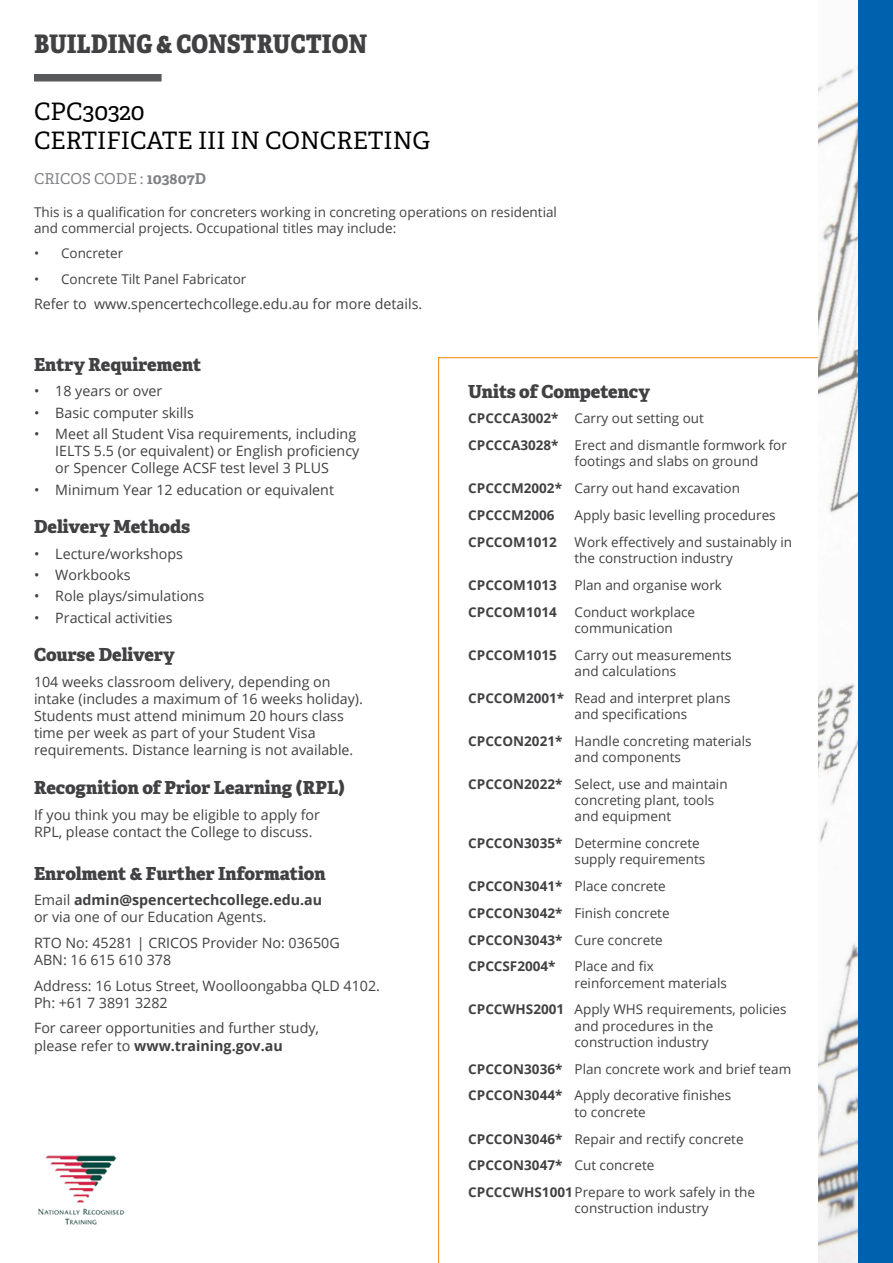
<style>
.page{position:relative;width:893px;height:1263px;background:#fff}
.page>*{position:absolute;margin:0;border:0;box-sizing:border-box;transform-origin:0 0}
.t1{font:25.5px "Adelle Condensed Eb";color:#414042}
.t2{font:24px/28.8px "Adelle PE";color:#000}
.t3{font:18px "Adelle PE Eb";color:#414042}
.t4{font:15px "Adelle PE";color:#808285}
.t5{font:14.25px/17.1px "Open Sans";color:#414042}
.t6{font:13.5px/16.2px "Open Sans";color:#414042}
.t7{font:700 13.5px/26.8px "Open Sans";color:#414042}
.s1{font-weight:700}
.s2{font-weight:400}
</style>
<div class="page">
<svg style="left:438px;top:357px;width:380px;height:906px"></svg>
<img style="left:818px;top:0;width:41px;height:1263px">
<div style="left:859px;top:0;width:34px;height:1263px;background:#0061af"></div>
<img style="left:38px;top:1155px;width:87px;height:70px">
<div style="left:34px;top:74px;width:128px;height:7px;background:#58595b"></div>
<h1 class="t1" style="left:34px;top:25px;width:335px">BUILDING &amp; CONSTRUCTION</h1>
<h2 class="t2" style="left:34px;top:96px;width:398px">CPC30320<br>CERTIFICATE III IN CONCRETING</h2>
<p class="t4" style="left:34px;top:168px;width:173px">CRICOS CODE : <span class="s1">103807D</span></p>
<p class="t6" style="left:34px;top:204px;width:524px">This is a qualification for concreters working in concreting operations on residential and commercial projects. Occupational titles may include:</p>
<p class="t6" style="left:34px;top:245px;width:91px">• Concreter</p>
<p class="t6" style="left:34px;top:270px;width:214px">• Concrete Tilt Panel Fabricator</p>
<p class="t5" style="left:34px;top:295px;width:390px">Refer to www.spencertechcollege.edu.au for more details.</p>
<h3 class="t3" style="left:34px;top:351px;width:169px">Entry Requirement</h3>
<p class="t5" style="left:34px;top:382px;width:130px">• 18 years or over</p>
<p class="t5" style="left:34px;top:404px;width:161px">• Basic computer skills</p>
<p class="t5" style="left:55px;top:425px;width:306px;text-indent:-21px">• Meet all Student Visa requirements, including<br>IELTS 5.5 (or equivalent) or English proficiency or Spencer College ACSF test level 3 PLUS</p>
<p class="t5" style="left:34px;top:480px;width:302px">• Minimum Year 12 education or equivalent</p>
<h3 class="t3" style="left:34px;top:513px;width:158px">Delivery Methods</h3>
<p class="t5" style="left:34px;top:545px;width:150px">• Lecture/workshops</p>
<p class="t5" style="left:34px;top:566px;width:98px">• Workbooks</p>
<p class="t5" style="left:34px;top:587px;width:172px">• Role plays/simulations</p>
<p class="t5" style="left:34px;top:609px;width:140px">• Practical activities</p>
<h3 class="t3" style="left:34px;top:641px;width:142px">Course Delivery</h3>
<p class="t5" style="left:34px;top:673px;width:330px">104 weeks classroom delivery, depending on intake (includes a maximum of 16 weeks holiday).<br>Students must attend minimum 20 hours class time per week as part of your Student Visa requirements. Distance learning is not available.</p>
<h3 class="t3" style="left:34px;top:774px;width:312px">Recognition of Prior Learning (RPL)</h3>
<p class="t5" style="left:34px;top:806px;width:287px">If you think you may be eligible to apply for<br>RPL, please contact the College to discuss.</p>
<h3 class="t3" style="left:34px;top:860px;width:293px">Enrolment &amp; Further Information</h3>
<p class="t5" style="left:34px;top:891px;width:290px">Email <span class="s1">admin@spencertechcollege.edu.au </span>or via one of our Education Agents.</p>
<p class="t5" style="left:34px;top:934px;width:307px">RTO No: 45281 | CRICOS Provider No: 03650G<br>ABN: 16 615 610 378</p>
<p class="t5" style="left:34px;top:976px;width:347px">Address: 16 Lotus Street, Woolloongabba QLD 4102.<br>Ph: +61 7 3891 3282</p>
<p class="t5" style="left:34px;top:1019px;width:287px">For career opportunities and further study, please refer to <span class="s1">www.training.gov.au</span></p>
<h3 class="t3" style="left:468px;top:378px;width:183px">Units of Competency</h3>
<p class="t6" style="left:468px;top:404px;width:320px;line-height:26.8px"><span class="s1">CPCCCA3002*</span> Carry out setting out<br><span class="s1">CPCCCA3028*</span> Erect and dismantle formwork for</p>
<p class="t6" style="left:468px;top:447px;width:292px;line-height:26.8px;text-indent:106px">footings and slabs on ground<br><span class="s1">CPCCCM2002*</span> Carry out hand excavation<br><span class="s1">CPCCCM2006</span></p>
<p class="t6" style="left:575px;top:506px;width:203px">Apply basic levelling procedures</p>
<p class="t7" style="left:468px;top:528px;width:90px">CPCCOM1012</p>
<p class="t6" style="left:575px;top:533px;width:219px">Work effectively and sustainably in the construction industry</p>
<p class="t7" style="left:468px;top:571px;width:90px">CPCCOM1013</p>
<p class="t6" style="left:575px;top:576px;width:149px">Plan and organise work</p>
<p class="t7" style="left:468px;top:598px;width:90px">CPCCOM1014</p>
<p class="t6" style="left:575px;top:603px;width:122px">Conduct workplace communication</p>
<p class="t7" style="left:468px;top:641px;width:90px">CPCCOM1015</p>
<p class="t6" style="left:575px;top:646px;width:159px">Carry out measurements and calculations</p>
<p class="t6" style="left:575px;top:689px;width:157px;text-indent:-106px"><span class="s1">CPCCOM2001*</span> Read and interpret plans and specifications</p>
<p class="t6" style="left:575px;top:732px;width:178px;text-indent:-106px"><span class="s1">CPCCON2021*</span> Handle concreting materials and components</p>
<p class="t6" style="left:575px;top:775px;width:155px;text-indent:-106px"><span class="s1">CPCCON2022*</span> Select, use and maintain concreting plant, tools and equipment</p>
<p class="t6" style="left:575px;top:834px;width:132px;text-indent:-106px"><span class="s1">CPCCON3035*</span> Determine concrete supply requirements</p>
<p class="t7" style="left:468px;top:872px;width:203px">CPCCON3041* <span class="s2">Place concrete<br></span>CPCCON3042* <span class="s2">Finish concrete<br></span>CPCCON3043* <span class="s2">Cure concrete<br></span>CPCCSF2004*</p>
<p class="t6" style="left:575px;top:958px;width:154px">Place and fix reinforcement materials</p>
<p class="t6" style="left:575px;top:1001px;width:213px;text-indent:-106px"><span class="s1">CPCCWHS2001</span> Apply WHS requirements, policies and procedures in the construction industry</p>
<p class="t6" style="left:468px;top:1055px;width:324px;line-height:26.8px"><span class="s1">CPCCON3036*</span> Plan concrete work and brief team<br><span class="s1">CPCCON3044*</span> Apply decorative finishes</p>
<p class="t6" style="left:468px;top:1098px;width:288px;line-height:26.8px;text-indent:106px">to concrete<br><span class="s1">CPCCON3046*</span> Repair and rectify concrete<br><span class="s1">CPCCON3047*</span> Cut concrete<br><span class="s1">CPCCCWHS1001</span>Prepare to work safely in the</p>
<p class="t6" style="left:575px;top:1200px;width:136px">construction industry</p>
</div>
